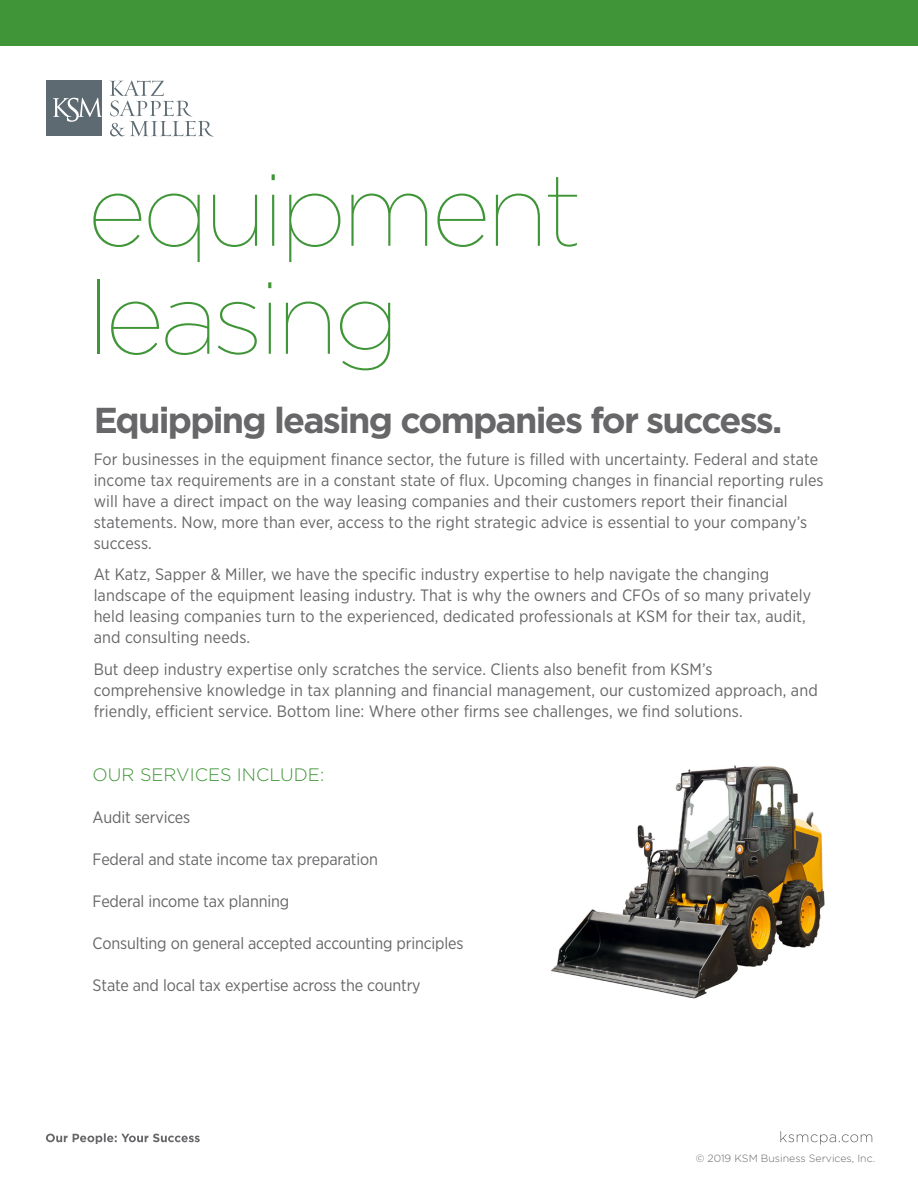
<style>
.page{position:relative;width:918px;height:1188px;background:#fff}
.page>*{position:absolute;margin:0;border:0;box-sizing:border-box;transform-origin:0 0}
.t1{font:100 102px/108px "Gotham";letter-spacing:-.045em;color:#3f9537}
.paragraph_-_main{font:700 36px "Gotham";letter-spacing:-.05em;color:#67676a}
.paragraph_-_main-2{font:300 18px "Gotham";color:#3f9537}
.paragraph_-_main-3{font:16.5px/21px "Gotham Narrow";letter-spacing:.005em;color:#67676a}
.paragraph_-_main-4{font:300 10.5px "Gotham";color:#67676a}
</style>
<div class="page">
<img style="left:551px;top:765px;width:273px;height:234px">
<div style="left:0;top:0;width:918px;height:46px;background:#3f9537"></div>
<svg style="left:46px;top:1133px;width:154px;height:11px"></svg>
<div style="left:46px;top:81px;width:56px;height:55px;background:#5d6a71"></div>
<svg style="left:53px;top:98px;width:49px;height:24px"></svg>
<svg style="left:109px;top:80px;width:105px;height:57px"></svg>
<svg style="left:780px;top:1131px;width:92px;height:14px"></svg>
<p class="t1" style="left:87px;top:153px;width:496px">equipment leasing</p>
<p class="paragraph_-_main" style="left:94px;top:396px;width:690px">Equipping leasing companies for success.</p>
<p class="paragraph_-_main-3" style="left:94px;top:448px;width:731px">For businesses in the equipment finance sector, the future is filled with uncertainty. Federal and state income tax requirements are in a constant state of flux. Upcoming changes in financial reporting rules will have a direct impact on the way leasing companies and their customers report their financial statements. Now, more than ever, access to the right strategic advice is essential to your company’s success.</p>
<p class="paragraph_-_main-3" style="left:94px;top:564px;width:719px">At Katz, Sapper &amp; Miller, we have the specific industry expertise to help navigate the changing landscape of the equipment leasing industry. That is why the owners and CFOs of so many privately held leasing companies turn to the experienced, dedicated professionals at KSM for their tax, audit, and consulting needs.</p>
<p class="paragraph_-_main-3" style="left:94px;top:658px;width:726px">But deep industry expertise only scratches the service. Clients also benefit from KSM’s comprehensive knowledge in tax planning and financial management, our customized approach, and friendly, efficient service. Bottom line: Where other firms see challenges, we find solutions.</p>
<p class="paragraph_-_main-2" style="left:93px;top:763px;width:233px">OUR SERVICES INCLUDE:</p>
<p class="paragraph_-_main-3" style="left:93px;top:807px;width:99px">Audit services</p>
<p class="paragraph_-_main-3" style="left:93px;top:849px;width:287px">Federal and state income tax preparation</p>
<p class="paragraph_-_main-3" style="left:93px;top:891px;width:198px">Federal income tax planning</p>
<p class="paragraph_-_main-3" style="left:93px;top:933px;width:372px">Consulting on general accepted accounting principles</p>
<p class="paragraph_-_main-3" style="left:93px;top:975px;width:330px">State and local tax expertise across the country</p>
<p class="paragraph_-_main-4" style="left:696px;top:1152px;width:181px">© 2019 KSM Business Services, Inc.</p>
</div>
